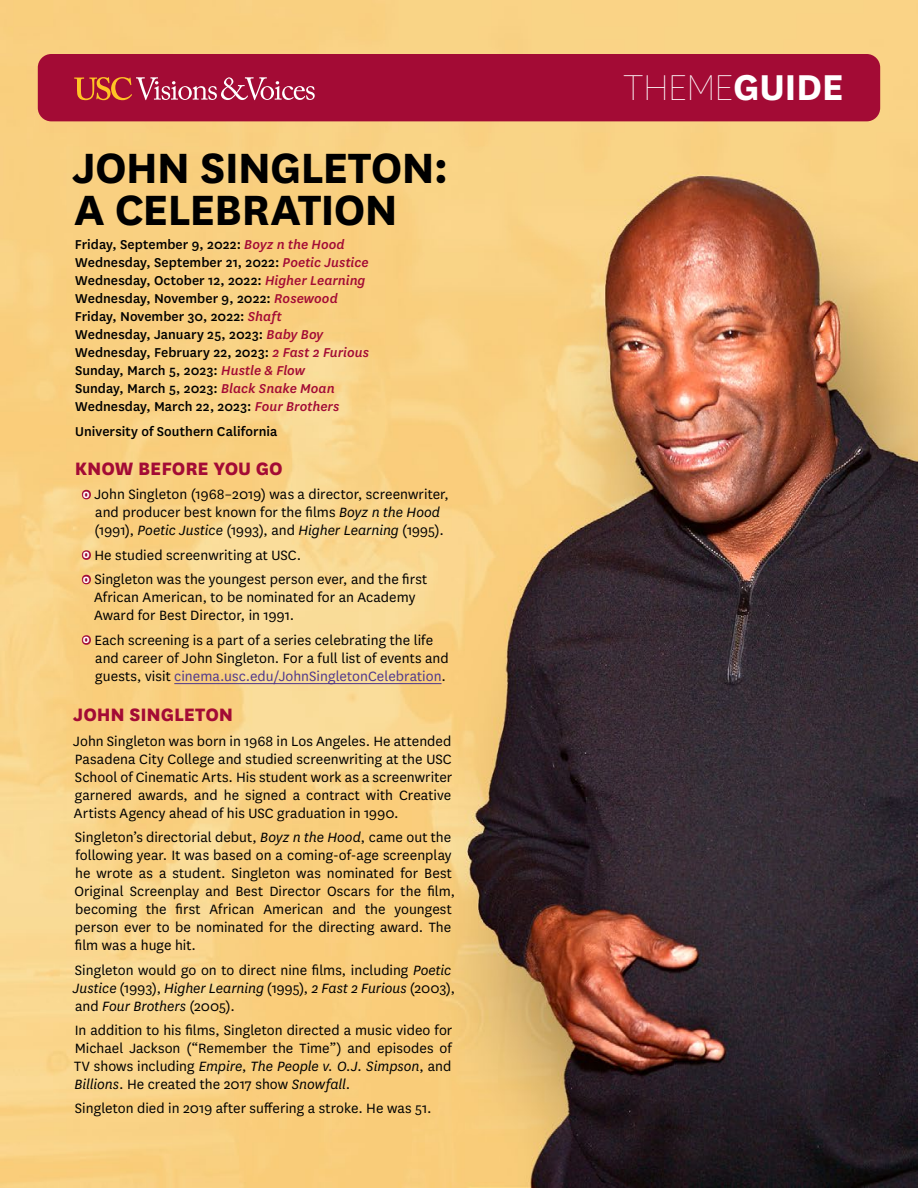
<style>
.page{position:relative;width:918px;height:1188px;background:#fff}
.page>*{position:absolute;margin:0;border:0;box-sizing:border-box;transform-origin:0 0}
.t1{font:700 49.5px/42px "National";letter-spacing:-.02em;color:#000}
.t2{font:100 42px "National";letter-spacing:-.02em;color:#fff}
.t3{font:800 21px "National";letter-spacing:-.005em;color:#a30b35}
.t4{font:15.75px/18px "National";color:#000}
.t5{font:500 15px/18px "National";letter-spacing:.005em;color:#000}
.s1{font-style:italic;color:#a30b35}
.s2{font-weight:700;font-size:13.5px;color:#a30b35}
.s3{font-style:italic}
.s4{color:#50388c}
.s5{font-weight:700}
</style>
<div class="page">
<img style="left:0;top:0;width:918px;height:1188px">
<div style="left:38px;top:54px;width:842px;height:67px;background:#a30b35;border-radius:14px"></div>
<hr style="left:174px;top:683px;width:268px;height:1px;background:#50388c">
<svg style="left:74px;top:77px;width:241px;height:23px"></svg>
<h1 class="t1" style="left:73px;top:143px;width:377px">JOHN SINGLETON:<br>A CELEBRATION</h1>
<p class="t5" style="left:75px;top:235px;width:296px">Friday, September 9, 2022: <span class="s1">Boyz n the Hood </span>Wednesday, September 21, 2022: <span class="s1">Poetic Justice </span>Wednesday, October 12, 2022: <span class="s1">Higher Learning </span>Wednesday, November 9, 2022: <span class="s1">Rosewood </span>Friday, November 30, 2022: <span class="s1">Shaft<br></span>Wednesday, January 25, 2023: <span class="s1">Baby Boy </span>Wednesday, February 22, 2023: <span class="s1">2 Fast 2 Furious </span>Sunday, March 5, 2023: <span class="s1">Hustle &amp; Flow<br></span>Sunday, March 5, 2023: <span class="s1">Black Snake Moan </span>Wednesday, March 22, 2023: <span class="s1">Four Brothers</span></p>
<p class="t5" style="left:75px;top:422px;width:204px">University of Southern California</p>
<h3 class="t3" style="left:75px;top:453px;width:210px">KNOW BEFORE YOU GO</h3>
<p class="t4" style="left:83px;top:485px;width:368px;text-align:center"><span class="s2">o</span> John Singleton (1968–2019) was a director, screenwriter, and producer best known for the films <span class="s3">Boyz n the Hood </span>(1991), <span class="s3">Poetic Justice</span> (1993), and <span class="s3">Higher Learning</span> (1995).</p>
<p class="t4" style="left:83px;top:542px;width:346px;line-height:24.5px"><span class="s2">o</span> He studied screenwriting at USC.<br><span class="s2">o</span> Singleton was the youngest person ever, and the first</p>
<p class="t4" style="left:94px;top:588px;width:323px">African American, to be nominated for an Academy<br>Award for Best Director, in 1991.</p>
<p class="t4" style="left:95px;top:630px;width:355px;text-indent:-12px"><span class="s2">o</span> Each screening is a part of a series celebrating the life and career of John Singleton. For a full list of events and guests, visit <span class="s4">cinema.usc.edu/JohnSingletonCelebration</span>.</p>
<h3 class="t3" style="left:73px;top:699px;width:162px">JOHN SINGLETON</h3>
<p class="t4" style="left:73px;top:731px;width:381px;text-align:justify">John Singleton was born in 1968 in Los Angeles. He attended Pasadena City College and studied screenwriting at the USC School of Cinematic Arts. His student work as a screenwriter garnered awards, and he signed a contract with Creative Artists Agency ahead of his USC graduation in 1990.</p>
<p class="t4" style="left:74px;top:828px;width:382px">Singleton’s directorial debut, <span class="s3">Boyz n the Hood</span>, came out the following year. It was based on a coming-of-age screenplay he wrote as a student. Singleton was nominated for Best Original Screenplay and Best Director Oscars for the film, becoming the first African American and the youngest person ever to be nominated for the directing award. The film was a huge hit.</p>
<p class="t4" style="left:73px;top:960px;width:384px">Singleton would go on to direct nine films, including <span class="s3">Poetic<br>Justice</span> (1993), <span class="s3">Higher Learning</span> (1995), <span class="s3">2 Fast 2 Furious</span> (2003), and <span class="s3">Four Brothers</span> (2005).</p>
<p class="t4" style="left:74px;top:1020px;width:380px;text-align:justify">In addition to his films, Singleton directed a music video for Michael Jackson (“Remember the Time”) and episodes of TV shows including <span class="s3">Empire</span>, <span class="s3">The People v. O.J. Simpson</span>, and <span class="s3">Billions</span>. He created the 2017 show <span class="s3">Snowfall</span>.</p>
<p class="t4" style="left:75px;top:1099px;width:358px">Singleton died in 2019 after suffering a stroke. He was 51.</p>
<h2 class="t2" style="left:623px;top:63px;width:222px">THEME<span class="s5">GUIDE</span></h2>
</div>
